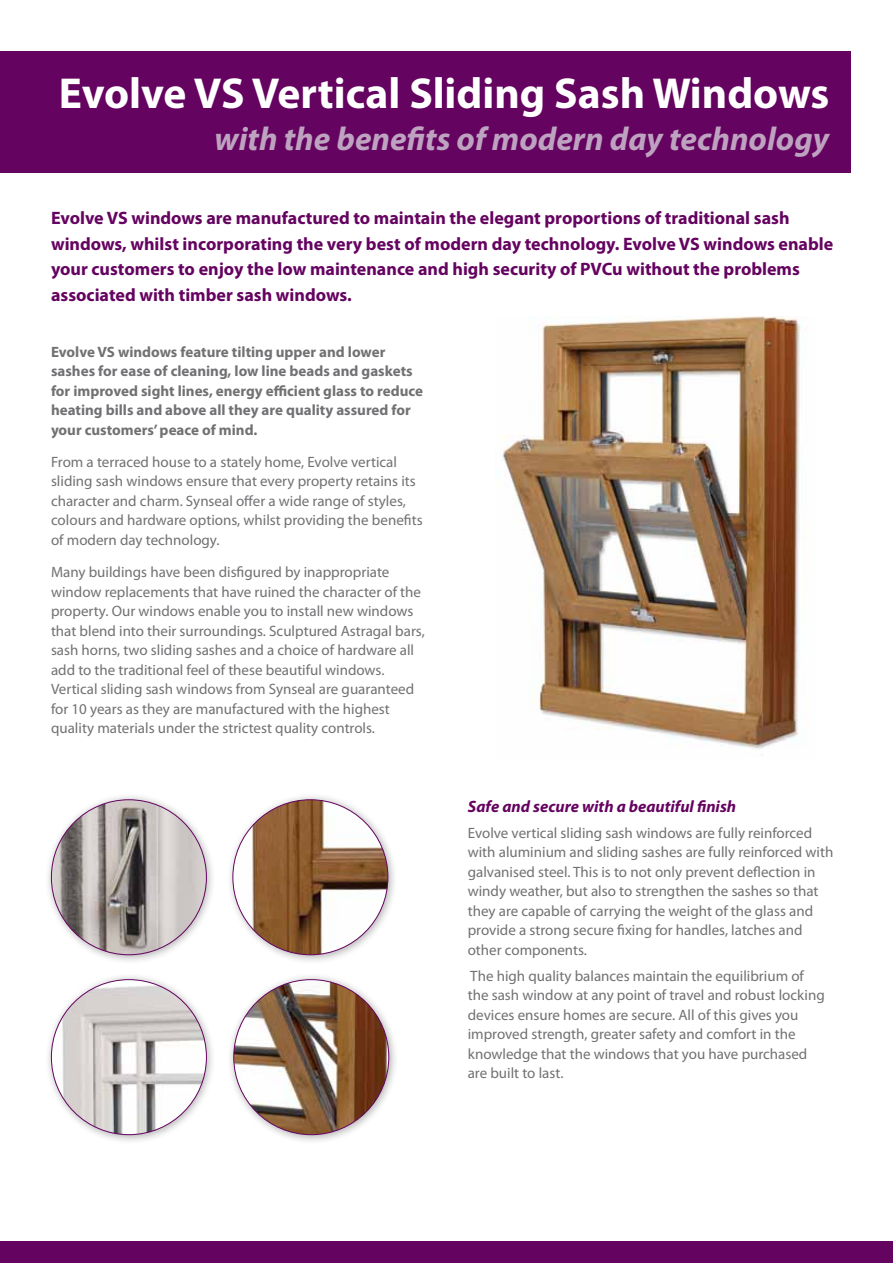
<style>
.page{position:relative;width:893px;height:1263px;background:#fff}
.page>*{position:absolute;margin:0;border:0;box-sizing:border-box;transform-origin:0 0}
.t1{font:700 43.5px "Myriad Pro";color:#fff}
.t2{font:italic 700 33px "Myriad Pro";color:#bea3c1}
.t3{font:700 18px/25.5px "Myriad Pro";color:#650360}
.t4{font:italic 700 16.5px "Myriad Pro";color:#650360}
.t5{font:15px/19.5px "Myriad Pro";color:#717073}
.t6{font:700 15px/19.5px "Myriad Pro";color:#717073}
</style>
<div class="page">
<div style="left:0;top:1242px;width:893px;height:21px;background:#650360"></div>
<div style="left:0;top:51px;width:850px;height:121px;background:#650360"></div>
<img style="left:495px;top:317px;width:306px;height:432px">
<div style="left:227px;top:972px;width:172px;height:173px;background:#000;opacity:.3"></div>
<img style="left:234px;top:980px;width:155px;height:155px;border-radius:78px">
<div style="left:44px;top:972px;width:173px;height:173px;background:#000;opacity:.3"></div>
<img style="left:51px;top:980px;width:155px;height:155px;border-radius:78px">
<div style="left:44px;top:793px;width:173px;height:172px;background:#000;opacity:.3"></div>
<img style="left:51px;top:800px;width:155px;height:155px;border-radius:78px">
<div style="left:226px;top:793px;width:172px;height:172px;background:#000;opacity:.3"></div>
<img style="left:233px;top:800px;width:155px;height:155px;border-radius:78px">
<h1 class="t1" style="left:59px;top:64px;width:772px">Evolve VS Vertical Sliding Sash Windows</h1>
<h2 class="t2" style="left:215px;top:117px;width:616px">with the benefits of modern day technology</h2>
<p class="t3" style="left:51px;top:205px;width:784px">Evolve VS windows are manufactured to maintain the elegant proportions of traditional sash windows, whilst incorporating the very best of modern day technology. Evolve VS windows enable your customers to enjoy the low maintenance and high security of PVCu without the problems associated with timber sash windows.</p>
<p class="t6" style="left:51px;top:341px;width:373px">Evolve VS windows feature tilting upper and lower sashes for ease of cleaning, low line beads and gaskets for improved sight lines, energy efficient glass to reduce heating bills and above all they are quality assured for your customers’ peace of mind.</p>
<p class="t5" style="left:51px;top:452px;width:373px">From a terraced house to a stately home, Evolve vertical sliding sash windows ensure that every property retains its character and charm. Synseal offer a wide range of styles, colours and hardware options, whilst providing the benefits of modern day technology.</p>
<p class="t5" style="left:51px;top:562px;width:375px">Many buildings have been disfigured by inappropriate window replacements that have ruined the character of the property. Our windows enable you to install new windows that blend into their surroundings. Sculptured Astragal bars, sash horns, two sliding sashes and a choice of hardware all add to the traditional feel of these beautiful windows.<br>Vertical sliding sash windows from Synseal are guaranteed for 10 years as they are manufactured with the highest quality materials under the strictest quality controls.</p>
<p class="t4" style="left:468px;top:795px;width:270px">Safe and secure with a beautiful finish</p>
<p class="t5" style="left:468px;top:823px;width:367px">Evolve vertical sliding sash windows are fully reinforced with aluminium and sliding sashes are fully reinforced with galvanised steel. This is to not only prevent deflection in windy weather, but also to strengthen the sashes so that they are capable of carrying the weight of the glass and provide a strong secure fixing for handles, latches and other components.</p>
<p class="t5" style="left:468px;top:965px;width:358px">The high quality balances maintain the equilibrium of the sash window at any point of travel and robust locking devices ensure homes are secure. All of this gives you improved strength, greater safety and comfort in the knowledge that the windows that you have purchased are built to last.</p>
</div>
